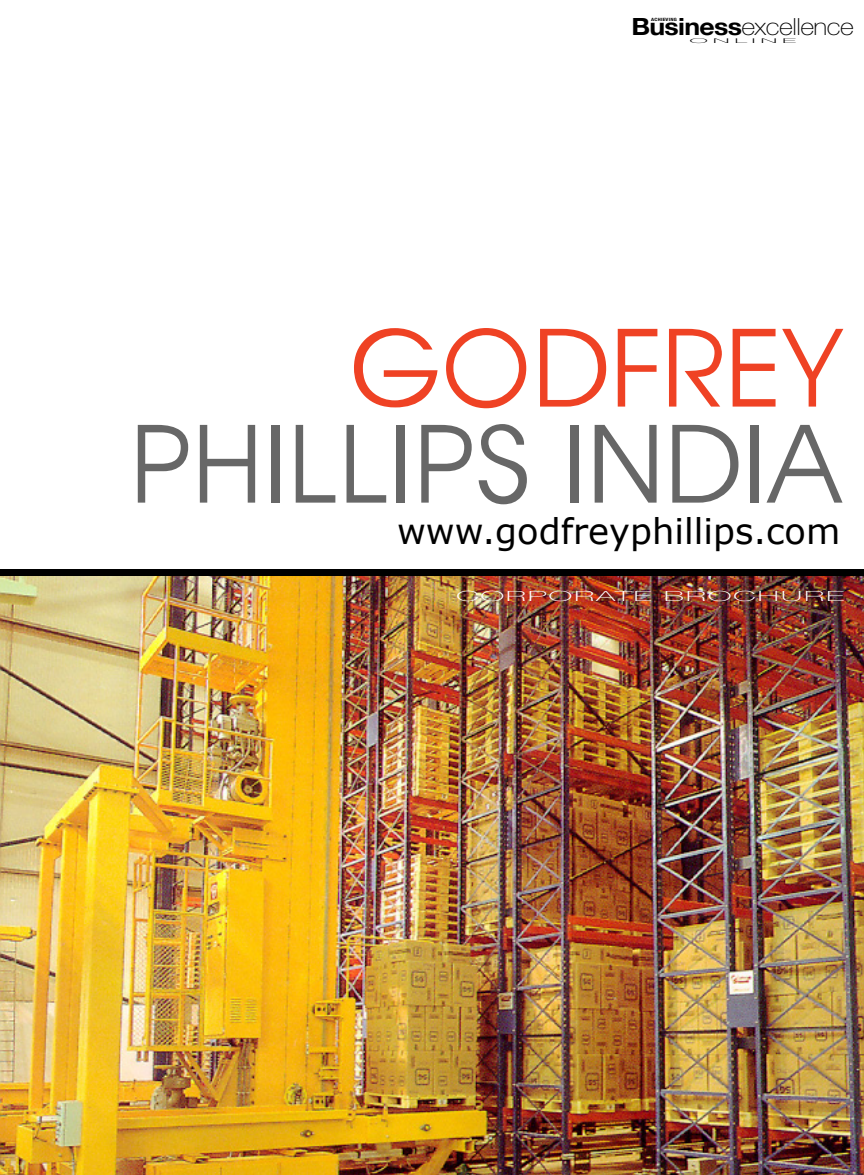
<style>
.page{position:relative;width:864px;height:1175px;background:#fff}
.page>*{position:absolute;margin:0;border:0;box-sizing:border-box;transform-origin:0 0}
.t1{font:105px "Avante";color:#676767}
.t2{font:105px "Avante";color:#ef4224}
.t3{font:35.25px "Verdana";color:#000}
.t4{font:100 23.7px "Helvetica Neue";letter-spacing:-.02em;color:#000;scale:1.13 1}
.t5{font:100 14.1px "Helvetica Neue";letter-spacing:.05em;color:#fff;scale:2.3 1}
.t6{font:100 6.6px "Helvetica Neue";letter-spacing:.19em;color:#000;scale:3.82 1}
.t7{font:700 condensed 4.35px "Helvetica Neue";letter-spacing:.05em;color:#000;scale:1.25 1}
.s1{font-weight:700}
</style>
<div class="page">
<img style="left:0;top:575px;width:864px;height:599px">
<div style="left:0;top:569px;width:864px;height:6px;background:#000"></div>
<p class="t4" style="left:631px;top:13px;width:199px"><span class="s1">Business</span>excellence</p>
<p class="t7" style="left:651px;top:17px;width:22px">ACHIEVING</p>
<p class="t6" style="left:689px;top:37px;width:29px">ONLINE</p>
<h1 class="t2" style="left:350px;top:303px;width:495px">GODFREY</h1>
<h1 class="t1" style="left:129px;top:399px;width:715px">PHILLIPS INDIA</h1>
<p class="t3" style="left:397px;top:509px;width:445px">www.godfreyphillips.com</p>
<p class="t5" style="left:456px;top:587px;width:170px">CORPORATE BROCHURE</p>
</div>
